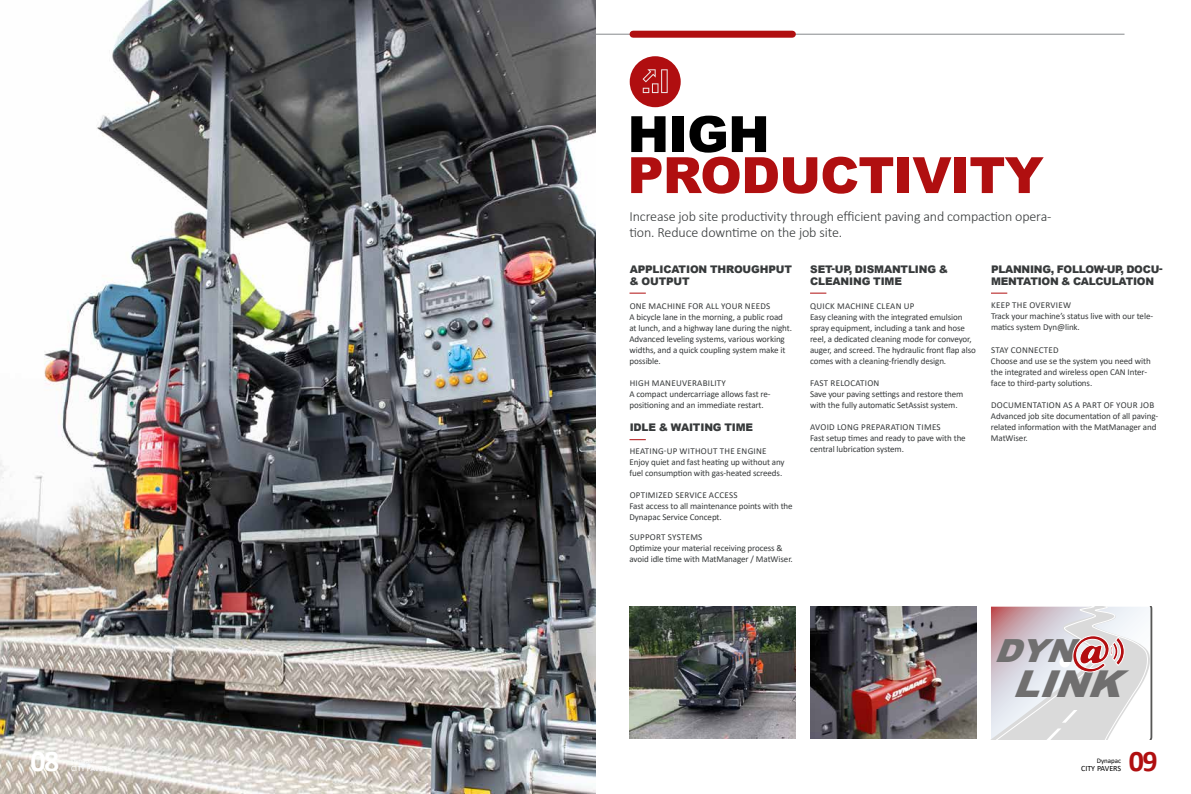
<style>
.page{position:relative;width:1191px;height:794px;background:#fff}
.page>*{position:absolute;margin:0;border:0;box-sizing:border-box;transform-origin:0 0}
.t1{font:900 50px "Arial";letter-spacing:-.015em;color:#b00f10}
.t2{font:900 50px "Arial";color:#000}
.t3{font:italic 900 37px "Arial";color:#706f6f;scale:1.06 1}
.t4{font:italic 900 31.8px "Arial";color:#706f6f;scale:1.06 1}
.t5{font:700 30px "Calibri";color:#b00f10}
.t6{font:700 30px "Calibri";color:#fff}
.t7{font:300 14px/16px "Calibri";letter-spacing:-.01em;color:#373a3b}
.t8{font:900 10.5px/12px "Arial";letter-spacing:-.015em;color:#373a3b}
.t9{font:9px/11px "Calibri";letter-spacing:-.01em;color:#373a3b}
.t10{font:8px "Calibri";color:#000}
.t11{font:8px "Calibri";color:#fff}
.t12{font:7px "Calibri";color:#000}
</style>
<div class="page">
<img style="left:0;top:0;width:595px;height:794px">
<img style="left:629px;top:606px;width:167px;height:132px">
<img style="left:810px;top:606px;width:166px;height:132px">
<svg style="left:991px;top:606px;width:161px;height:133px"></svg>
<div style="left:629px;top:56px;width:51px;height:51px;background:#b00e10;border-radius:50%"></div>
<svg style="left:642px;top:69px;width:25px;height:24px"></svg>
<hr style="left:595px;top:34px;width:529px;height:1px;background:#86898c">
<div style="left:633px;top:31px;width:159px;height:7px;background:#b00f10"></div>
<svg style="left:629px;top:293px;width:17px;height:1px"></svg>
<svg style="left:629px;top:439px;width:17px;height:1px"></svg>
<svg style="left:810px;top:293px;width:16px;height:1px"></svg>
<svg style="left:991px;top:293px;width:16px;height:1px"></svg>
<h3 class="t6" style="left:30px;top:749px;width:30px">08</h3>
<p class="t11" style="left:71px;top:765px;width:42px">CITY PAVERS</p>
<h1 class="t2" style="left:627px;top:116px;width:144px">HIGH</h1>
<h1 class="t1" style="left:627px;top:157px;width:417px">PRODUCTIVITY</h1>
<h3 class="t7" style="left:629px;top:208px;width:423px">Increase job site productivity through efficient paving and compaction opera&shy;tion. Reduce downtime on the job site.</h3>
<p class="t8" style="left:629px;top:264px;width:164px">APPLICATION THROUGHPUT &amp; OUTPUT</p>
<p class="t9" style="left:629px;top:301px;width:164px">ONE MACHINE FOR ALL YOUR NEEDS<br>A bicycle lane in the morning, a public road at lunch, and a highway lane during the night.<br>Advanced leveling systems, various working widths, and a quick coupling system make it possible.</p>
<p class="t9" style="left:629px;top:378px;width:143px">HIGH MANEUVERABILITY<br>A compact undercarriage allows fast re&shy;positioning and an immediate restart.</p>
<p class="t8" style="left:629px;top:422px;width:125px">IDLE &amp; WAITING TIME</p>
<p class="t9" style="left:629px;top:445px;width:157px">HEATING-UP WITHOUT THE ENGINE<br>Enjoy quiet and fast heating up without any fuel consumption with gas-heated screeds.</p>
<p class="t9" style="left:629px;top:490px;width:165px">OPTIMIZED SERVICE ACCESS<br>Fast access to all maintenance points with the<br>Dynapac Service Concept.</p>
<p class="t9" style="left:629px;top:532px;width:165px">SUPPORT SYSTEMS<br>Optimize your material receiving process &amp; avoid idle time with MatManager / MatWiser.</p>
<p class="t8" style="left:810px;top:264px;width:139px">SET-UP, DISMANTLING &amp;<br>CLEANING TIME</p>
<p class="t9" style="left:810px;top:301px;width:167px">QUICK MACHINE CLEAN UP<br>Easy cleaning with the integrated emulsion spray equipment, including a tank and hose reel, a dedicated cleaning mode for conveyor, auger, and screed. The hydraulic front flap also comes with a cleaning-friendly design.</p>
<p class="t9" style="left:810px;top:378px;width:155px">FAST RELOCATION<br>Save your paving settings and restore them with the fully automatic SetAssist system.</p>
<p class="t9" style="left:810px;top:422px;width:157px">AVOID LONG PREPARATION TIMES<br>Fast setup times and ready to pave with the central lubrication system.</p>
<p class="t8" style="left:991px;top:264px;width:173px">PLANNING, FOLLOW-UP, DOCU-<br>MENTATION &amp; CALCULATION</p>
<p class="t9" style="left:991px;top:300px;width:164px">KEEP THE OVERVIEW<br>Track your machine’s status live with our tele&shy;matics system Dyn@link.</p>
<p class="t9" style="left:991px;top:345px;width:161px">STAY CONNECTED<br>Choose and use se the system you need with the integrated and wireless open CAN Inter&shy;face to third-party solutions.</p>
<p class="t9" style="left:991px;top:400px;width:169px">DOCUMENTATION AS A PART OF YOUR JOB Advanced job site documentation of all paving&shy;related information with the MatManager and MatWiser.</p>
<h3 class="t4" style="left:994px;top:632px;width:85px">DYN</h3>
<h2 class="t3" style="left:1012px;top:662px;width:103px">LINK</h2>
<p class="t12" style="left:1096px;top:758px;width:26px">Dynapac</p>
<p class="t10" style="left:1081px;top:765px;width:42px">CITY PAVERS</p>
<h3 class="t5" style="left:1128px;top:749px;width:30px">09</h3>
</div>
